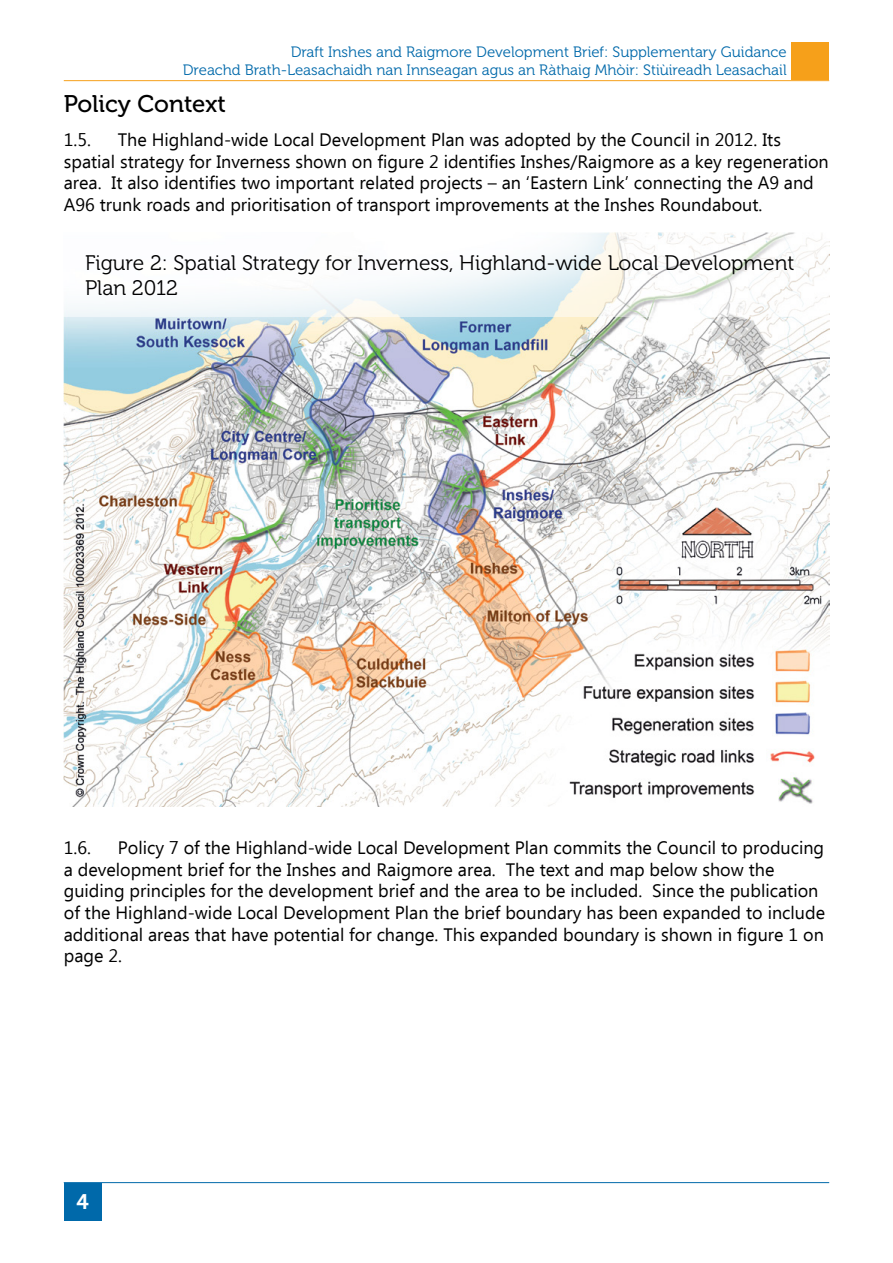
<style>
.page{position:relative;width:893px;height:1263px;background:#fff}
.page>*{position:absolute;margin:0;border:0;box-sizing:border-box;transform-origin:0 0}
.t1{font:24px "Museo 500";color:#000}
.t2{font:21px/25.2px "Museo 300";color:#000}
.t3{font:21px "Museo 700";color:#fff}
.t4{font:18px/21.6px "Ebrima";color:#000}
.t5{font:15px/18px "Museo 300";color:#0069aa;text-align:right}
</style>
<div class="page">
<hr style="left:64px;top:80px;width:765px;height:1px;background:#f6a01a">
<div style="left:791px;top:43px;width:38px;height:37px;background:#f6a01a"></div>
<div style="left:64px;top:1182px;width:38px;height:38px;background:#0069aa"></div>
<hr style="left:64px;top:1182px;width:765px;height:1px;background:#0069aa">
<img style="left:64px;top:317px;width:765px;height:490px">
<svg style="left:64px;top:233px;width:765px;height:84px"></svg>
<p class="t5" style="left:183px;top:43px;width:605px">Draft Inshes and Raigmore Development Brief: Supplementary Guidance<br>Dreachd Brath-Leasachaidh nan Innseagan agus an Ràthaig Mhòir: Stiùireadh Leasachail</p>
<h1 class="t1" style="left:64px;top:90px;width:164px">Policy Context</h1>
<p class="t4" style="left:64px;top:130px;width:29px">1.5.</p>
<p class="t4" style="left:64px;top:130px;width:766px;text-indent:54px">The Highland-wide Local Development Plan was adopted by the Council in 2012. Its spatial strategy for Inverness shown on figure 2 identifies Inshes/Raigmore as a key regeneration area. It also identifies two important related projects – an ‘Eastern Link’ connecting the A9 and A96 trunk roads and prioritisation of transport improvements at the Inshes Roundabout.</p>
<p class="t2" style="left:85px;top:251px;width:711px">Figure 2: Spatial Strategy for Inverness, Highland-wide Local Development<br>Plan 2012</p>
<p class="t4" style="left:64px;top:838px;width:763px;text-indent:54px">Policy 7 of the Highland-wide Local Development Plan commits the Council to producing a development brief for the Inshes and Raigmore area. The text and map below show the guiding principles for the development brief and the area to be included. Since the publication of the Highland-wide Local Development Plan the brief boundary has been expanded to include additional areas that have potential for change. This expanded boundary is shown in figure 1 on page 2.</p>
<p class="t4" style="left:64px;top:838px;width:29px">1.6.</p>
<p class="t3" style="left:77px;top:1190px;width:14px">4</p>
</div>
